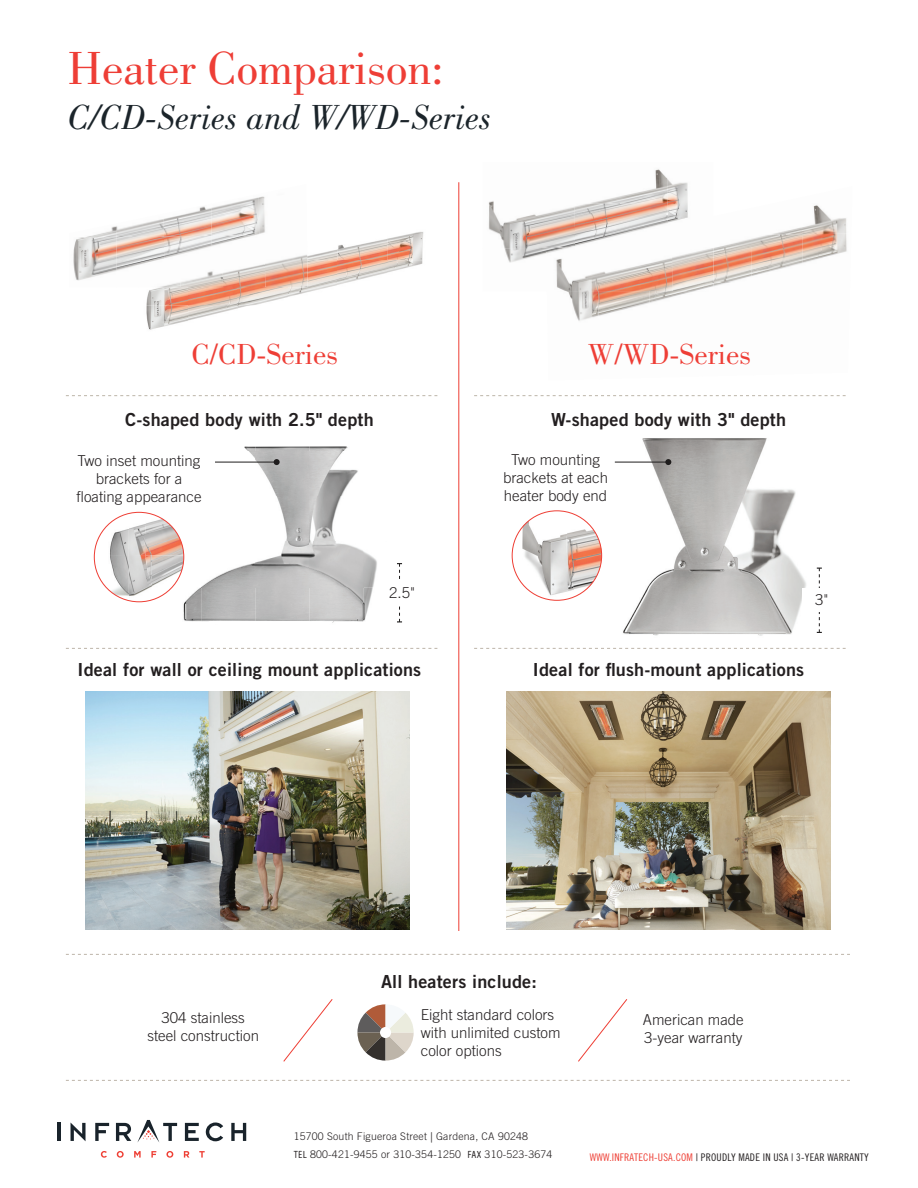
<style>
.page{position:relative;width:918px;height:1188px;background:#fff}
.page>*{position:absolute;margin:0;border:0;box-sizing:border-box;transform-origin:0 0}
.t1{font:48px "Bodoni";color:#ee3e36}
.t2{font:italic 36px "Bodoni";color:#1b242a}
.t3{font:30px "Bodoni";color:#ee3e36}
.t4{font:18px "Trade Gothic Bold Two";letter-spacing:.01em;color:#231f20}
.t5{font:300 15px/18px "Trade Gothic";color:#231f20;text-align:center}
.t6{font:300 10.5px/18px "Trade Gothic";letter-spacing:.02em;color:#231f20}
.t7{font:10.5px "Trade Gothic Cond Eighteen";letter-spacing:.02em;color:#231f20}
.s1{font-family:"Cholla Sans";font-weight:400}
.s2{color:#ee3e34}
</style>
<div class="page">
<hr style="left:458px;top:182px;width:1px;height:891px;background:#ee3e34">
<div style="left:79px;top:932px;width:756px;height:156px;background:#fff"></div>
<img style="left:244px;top:446px;width:12px;height:5px">
<img style="left:309px;top:446px;width:39px;height:5px">
<img style="left:215px;top:451px;width:143px;height:46px">
<img style="left:148px;top:497px;width:193px;height:45px">
<img style="left:184px;top:542px;width:193px;height:21px">
<img style="left:713px;top:239px;width:37px;height:42px">
<img style="left:750px;top:227px;width:52px;height:50px">
<img style="left:801px;top:205px;width:46px;height:29px">
<img style="left:802px;top:233px;width:45px;height:30px">
<img style="left:566px;top:291px;width:129px;height:30px">
<img style="left:713px;top:281px;width:21px;height:6px">
<img style="left:73px;top:226px;width:43px;height:55px">
<img style="left:116px;top:219px;width:48px;height:52px">
<img style="left:164px;top:206px;width:47px;height:53px">
<img style="left:211px;top:197px;width:48px;height:50px">
<img style="left:259px;top:196px;width:6px;height:38px">
<img style="left:308px;top:249px;width:29px;height:11px">
<img style="left:337px;top:239px;width:50px;height:21px">
<img style="left:387px;top:232px;width:37px;height:28px">
<img style="left:146px;top:287px;width:142px;height:18px">
<img style="left:288px;top:260px;width:135px;height:37px">
<img style="left:146px;top:305px;width:92px;height:25px">
<img style="left:238px;top:305px;width:15px;height:3px">
<img style="left:160px;top:282px;width:20px;height:5px">
<img style="left:180px;top:271px;width:43px;height:16px">
<img style="left:223px;top:264px;width:42px;height:23px">
<img style="left:265px;top:255px;width:43px;height:32px">
<svg style="left:567px;top:407px;width:274px;height:275px"></svg>
<img style="left:571px;top:407px;width:133px;height:232px">
<img style="left:488px;top:169px;width:179px;height:35px">
<img style="left:667px;top:178px;width:21px;height:45px">
<img style="left:488px;top:204px;width:87px;height:43px">
<img style="left:575px;top:203px;width:93px;height:22px">
<img style="left:504px;top:247px;width:42px;height:16px">
<img style="left:546px;top:225px;width:113px;height:29px">
<img style="left:672px;top:216px;width:41px;height:75px">
<img style="left:556px;top:254px;width:117px;height:37px">
<hr style="left:215px;top:462px;width:62px;height:1px;background:#1f1d1d">
<svg style="left:274px;top:459px;width:6px;height:6px"></svg>
<hr style="left:615px;top:462px;width:53px;height:1px;background:#1f1d1d">
<svg style="left:665px;top:459px;width:6px;height:6px"></svg>
<svg style="left:817px;top:568px;width:5px;height:65px"></svg>
<div style="left:802px;top:588px;width:36px;height:24px;background:#fff"></div>
<img style="left:101px;top:512px;width:47px;height:43px">
<img style="left:110px;top:555px;width:35px;height:8px">
<img style="left:145px;top:521px;width:39px;height:42px">
<img style="left:512px;top:511px;width:65px;height:89px">
<img style="left:567px;top:544px;width:33px;height:52px">
<svg style="left:101px;top:1151px;width:6px;height:7px"></svg>
<svg style="left:117px;top:1151px;width:7px;height:7px"></svg>
<svg style="left:134px;top:1151px;width:7px;height:7px"></svg>
<svg style="left:151px;top:1151px;width:5px;height:7px"></svg>
<svg style="left:166px;top:1151px;width:7px;height:7px"></svg>
<svg style="left:184px;top:1151px;width:5px;height:7px"></svg>
<svg style="left:199px;top:1151px;width:6px;height:7px"></svg>
<hr style="left:57px;top:1123px;width:4px;height:18px;background:#19232b">
<svg style="left:71px;top:1123px;width:15px;height:18px"></svg>
<svg style="left:95px;top:1123px;width:14px;height:18px"></svg>
<svg style="left:116px;top:1123px;width:15px;height:18px"></svg>
<svg style="left:137px;top:1120px;width:40px;height:22px"></svg>
<svg style="left:185px;top:1123px;width:14px;height:18px"></svg>
<svg style="left:206px;top:1123px;width:17px;height:18px"></svg>
<svg style="left:231px;top:1123px;width:15px;height:18px"></svg>
<svg style="left:357px;top:1004px;width:57px;height:57px"></svg>
<div style="left:380px;top:1027px;width:11px;height:11px;background:#fff;border-radius:50%"></div>
<svg style="left:283px;top:999px;width:50px;height:63px"></svg>
<svg style="left:578px;top:999px;width:50px;height:63px"></svg>
<svg style="left:66px;top:954px;width:784px;height:1px"></svg>
<svg style="left:66px;top:563px;width:371px;height:86px"></svg>
<svg style="left:66px;top:395px;width:371px;height:1px"></svg>
<svg style="left:474px;top:648px;width:372px;height:1px"></svg>
<svg style="left:474px;top:395px;width:372px;height:1px"></svg>
<svg style="left:66px;top:1080px;width:784px;height:1px"></svg>
<img style="left:86px;top:692px;width:324px;height:237px">
<img style="left:507px;top:692px;width:324px;height:237px">
<h1 class="t1" style="left:68px;top:42px;width:377px">Heater Comparison:</h1>
<h2 class="t2" style="left:68px;top:97px;width:426px">C/CD-Series and W/WD-Series</h2>
<h3 class="t3" style="left:192px;top:337px;width:148px">C/CD-Series</h3>
<h3 class="t3" style="left:588px;top:337px;width:165px">W/WD-Series</h3>
<p class="t4" style="left:551px;top:408px;width:237px">W-shaped body with 3" depth</p>
<p class="t4" style="left:125px;top:408px;width:250px">C-shaped body with 2.5" depth</p>
<p class="t5" style="left:77px;top:452px;width:127px">Two inset mounting brackets for a floating appearance</p>
<p class="t5" style="left:503px;top:451px;width:107px">Two mounting brackets at each heater body end</p>
<p class="t5" style="left:389px;top:583px;width:27px">2.5"</p>
<p class="t4" style="left:78px;top:658px;width:345px">Ideal for wall or ceiling mount applications</p>
<p class="t5" style="left:815px;top:591px;width:15px">3"</p>
<p class="t4" style="left:533px;top:658px;width:273px">Ideal for flush-mount applications</p>
<p class="t4" style="left:381px;top:970px;width:157px">All heaters include:</p>
<p class="t5" style="left:421px;top:1006px;width:141px;text-align:left">Eight standard colors with unlimited custom color options</p>
<p class="t5" style="left:147px;top:1008px;width:113px">304 stainless steel construction</p>
<p class="t5" style="left:643px;top:1010px;width:102px;text-align:left">American made<br>3-year warranty</p>
<p class="t6" style="left:294px;top:1127px;width:260px">15700 South Figueroa Street <span class="s1">|</span> Gardena, CA 90248<br><span class="s1">TEL</span> 800-421-9455 or 310-354-1250 <span class="s1">FAX</span> 310-523-3674</p>
<p class="t7" style="left:590px;top:1151px;width:281px"><span class="s2">WWW.INFRATECH-USA.COM</span> | PROUDLY MADE IN USA | 3-YEAR WARRANTY</p>
</div>
